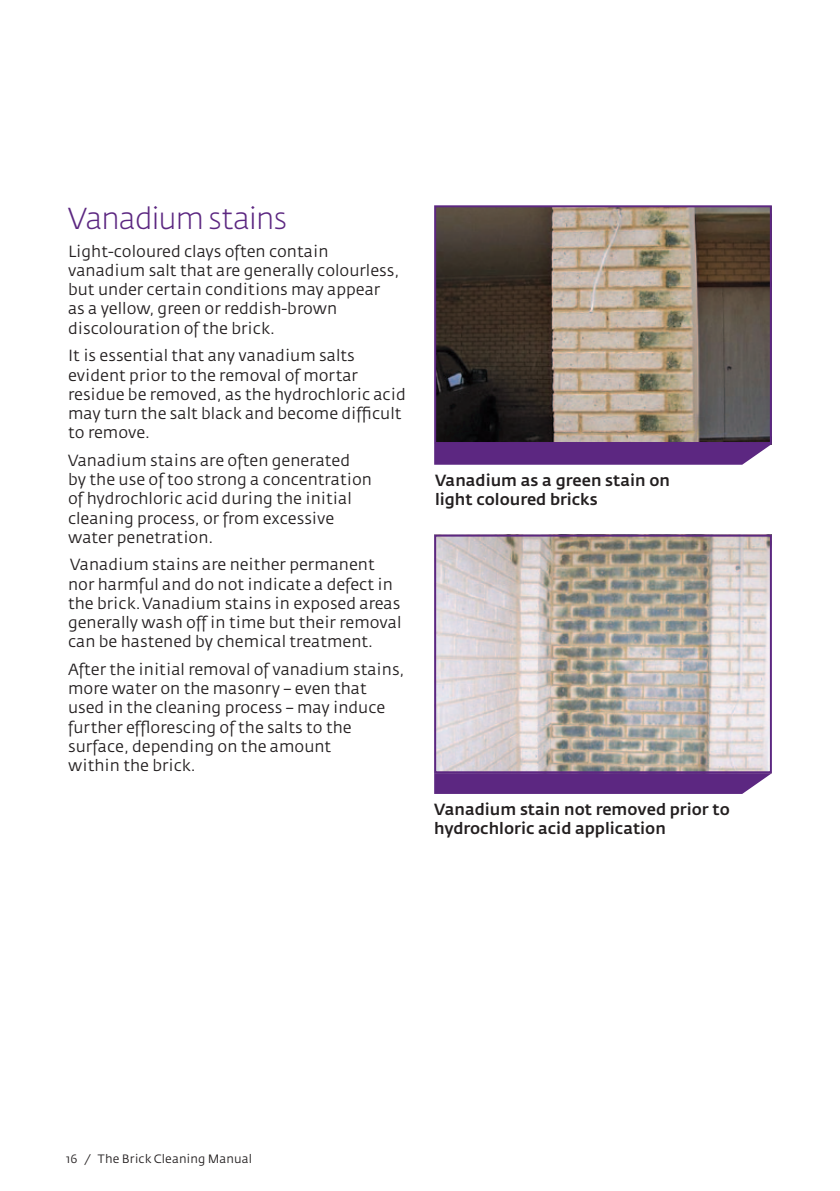
<style>
.page{position:relative;width:840px;height:1191px;background:#fff}
.page>*{position:absolute;margin:0;border:0;box-sizing:border-box;transform-origin:0 0}
.t1{font:300 30px "Fedra Sans";letter-spacing:-.03em;color:#5c2781}
.t2{font:16px/19.2px "Fedra Sans";color:#231f20}
.t3{font:500 16px/19.2px "Fedra Sans";color:#231f20}
.t4{font:12px "Fedra Sans";letter-spacing:.005em;color:#231f20}
</style>
<div class="page">
<img style="left:437px;top:537px;width:331px;height:233px">
<div style="left:434px;top:534px;width:337px;height:239px;border:2px solid #5c2781"></div>
<svg style="left:434px;top:773px;width:337px;height:21px;background:#633186"></svg>
<img style="left:437px;top:208px;width:331px;height:233px">
<div style="left:434px;top:205px;width:337px;height:239px;border:2px solid #5c2781"></div>
<svg style="left:434px;top:444px;width:337px;height:21px;background:#643287"></svg>
<h1 class="t1" style="left:68px;top:203px;width:220px">Vanadium stains</h1>
<p class="t2" style="left:68px;top:242px;width:332px">Light-coloured clays often contain vanadium salt that are generally colourless, but under certain conditions may appear as a yellow, green or reddish-brown discolouration of the brick.</p>
<p class="t2" style="left:68px;top:347px;width:339px">It is essential that any vanadium salts evident prior to the removal of mortar residue be removed, as the hydrochloric acid may turn the salt black and become difficult to remove.</p>
<p class="t2" style="left:68px;top:451px;width:305px">Vanadium stains are often generated by the use of too strong a concentration of hydrochloric acid during the initial cleaning process, or from excessive water penetration.</p>
<p class="t2" style="left:68px;top:556px;width:335px">Vanadium stains are neither permanent nor harmful and do not indicate a defect in the brick. Vanadium stains in exposed areas generally wash off in time but their removal can be hastened by chemical treatment.</p>
<p class="t2" style="left:68px;top:660px;width:337px">After the initial removal of vanadium stains, more water on the masonry – even that used in the cleaning process – may induce further efflorescing of the salts to the surface, depending on the amount<br>within the brick.</p>
<p class="t3" style="left:435px;top:471px;width:236px">Vanadium as a green stain on light coloured bricks</p>
<p class="t3" style="left:434px;top:800px;width:297px">Vanadium stain not removed prior to hydrochloric acid application</p>
<p class="t4" style="left:66px;top:1152px;width:187px">16 / The Brick Cleaning Manual</p>
</div>
